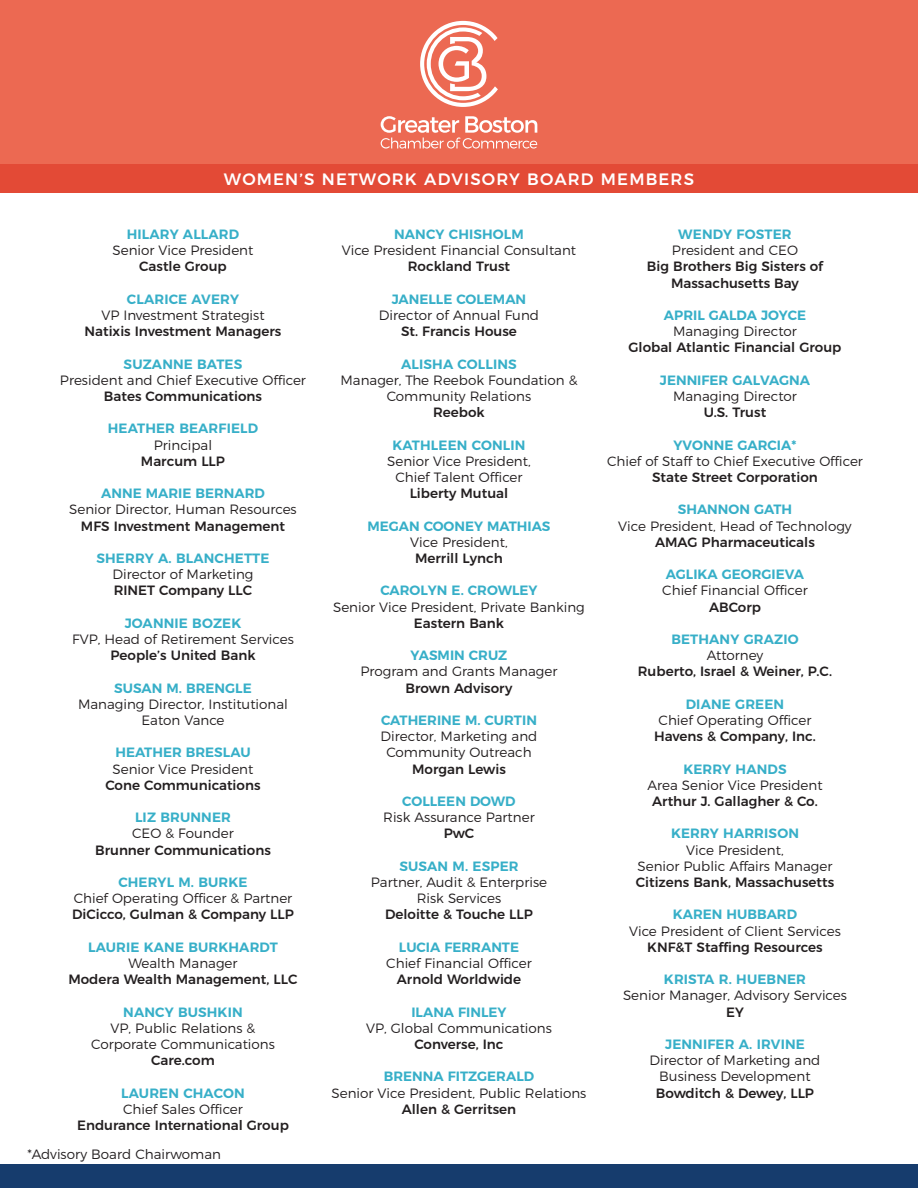
<style>
.page{position:relative;width:918px;height:1188px;background:#fff}
.page>*{position:absolute;margin:0;border:0;box-sizing:border-box;transform-origin:0 0}
.t1{font:500 16.5px "Montserrat";letter-spacing:.07em;color:#fff}
.Name{font:300 13.5px/16.2px "Montserrat";color:#231f20;text-align:center}
.Company{font:500 13.5px/16.2px "Montserrat";color:#231f20;text-align:center}
.Name-2{font:600 13.5px "Montserrat";letter-spacing:.01em;color:#37afc8}
.Company-2{font:300 13.5px/16.2px "Montserrat";color:#231f20;text-align:center}
.Company-3{font:600 13.5px/16.2px "Montserrat";color:#37afc8;text-align:center}
.Name-3{font:500 13.5px "Montserrat";color:#231f20}
.s1{font-weight:300}
.s2{font-weight:600;color:#37afc8}
.s3{font-weight:500}
.s4{font-weight:300;color:#231f20}
.s5{font-weight:500;color:#231f20}
</style>
<div class="page">
<div style="left:0;top:1165px;width:918px;height:23px;background:#163c6d"></div>
<div style="left:0;top:0;width:918px;height:192px;background:#ec6952"></div>
<div style="left:0;top:164px;width:918px;height:28px;background:#e34a36"></div>
<svg style="left:420px;top:21px;width:78px;height:86px"></svg>
<svg style="left:381px;top:116px;width:156px;height:33px"></svg>
<p class="t1" style="left:224px;top:166px;width:472px">WOMEN’S NETWORK ADVISORY BOARD MEMBERS</p>
<p class="Name-2" style="left:127px;top:223px;width:114px">HILARY ALLARD</p>
<p class="Name" style="left:113px;top:241px;width:142px">Senior Vice President</p>
<p class="Company" style="left:139px;top:257px;width:89px">Castle Group</p>
<p class="Name-2" style="left:127px;top:288px;width:114px">CLARICE AVERY</p>
<p class="Company" style="left:85px;top:306px;width:198px"><span class="s1">VP Investment Strategist<br></span>Natixis Investment Managers</p>
<p class="Name" style="left:60px;top:354px;width:248px"><span class="s2">SUZANNE BATES<br></span>President and Chief Executive Officer</p>
<p class="Company" style="left:104px;top:387px;width:160px">Bates Communications</p>
<p class="Name-2" style="left:108px;top:418px;width:152px">HEATHER BEARFIELD</p>
<p class="Name" style="left:154px;top:435px;width:60px">Principal</p>
<p class="Name-3" style="left:141px;top:450px;width:86px">Marcum LLP</p>
<p class="Name" style="left:69px;top:484px;width:229px"><span class="s2">ANNE MARIE BERNARD<br></span>Senior Director, Human Resources<br><span class="s3">MFS Investment Management</span></p>
<p class="Name-2" style="left:96px;top:547px;width:175px">SHERRY A. BLANCHETTE</p>
<p class="Name" style="left:112px;top:565px;width:143px">Director of Marketing</p>
<p class="Company" style="left:114px;top:581px;width:140px">RINET Company LLC</p>
<p class="Name-2" style="left:125px;top:612px;width:118px">JOANNIE BOZEK</p>
<p class="Name" style="left:72px;top:630px;width:223px">FVP, Head of Retirement Services</p>
<p class="Company" style="left:110px;top:646px;width:147px">People’s United Bank</p>
<p class="Name" style="left:78px;top:678px;width:211px"><span class="s2">SUSAN M. BRENGLE<br></span>Managing Director, Institutional<br>Eaton Vance</p>
<p class="Name" style="left:105px;top:743px;width:157px"><span class="s2">HEATHER BRESLAU<br></span>Senior Vice President<br><span class="s3">Cone Communications</span></p>
<p class="Name-2" style="left:135px;top:806px;width:97px">LIZ BRUNNER</p>
<p class="Name" style="left:132px;top:824px;width:103px">CEO &amp; Founder</p>
<p class="Company" style="left:95px;top:841px;width:177px">Brunner Communications</p>
<p class="Name-2" style="left:118px;top:871px;width:131px">CHERYL M. BURKE</p>
<p class="Name" style="left:74px;top:889px;width:220px">Chief Operating Officer &amp; Partner</p>
<p class="Company" style="left:72px;top:905px;width:223px">DiCicco, Gulman &amp; Company LLP</p>
<p class="Name-2" style="left:88px;top:936px;width:191px">LAURIE KANE BURKHARDT</p>
<p class="Name" style="left:128px;top:954px;width:111px">Wealth Manager</p>
<p class="Company" style="left:68px;top:970px;width:231px">Modera Wealth Management, LLC</p>
<p class="Name-2" style="left:123px;top:1001px;width:121px">NANCY BUSHKIN</p>
<p class="Name" style="left:91px;top:1019px;width:185px">VP, Public Relations &amp;<br>Corporate Communications</p>
<p class="Company" style="left:151px;top:1051px;width:65px">Care.com</p>
<p class="Company-3" style="left:121px;top:1084px;width:125px">LAUREN CHACON</p>
<p class="Name" style="left:123px;top:1100px;width:121px">Chief Sales Officer</p>
<p class="Company" style="left:77px;top:1116px;width:213px">Endurance International Group</p>
<p class="Name" style="left:27px;top:1145px;width:195px">*Advisory Board Chairwoman</p>
<p class="Company-3" style="left:394px;top:225px;width:131px">NANCY CHISHOLM</p>
<p class="Name" style="left:342px;top:241px;width:236px">Vice President Financial Consultant</p>
<p class="Company" style="left:408px;top:257px;width:104px">Rockland Trust</p>
<p class="Name" style="left:379px;top:290px;width:162px"><span class="s2">JANELLE COLEMAN<br></span>Director of Annual Fund<br><span class="s3">St. Francis House</span></p>
<p class="Name-2" style="left:401px;top:353px;width:117px">ALISHA COLLINS</p>
<p class="Name" style="left:340px;top:371px;width:239px">Manager, The Reebok Foundation &amp;<br>Community Relations</p>
<p class="Company" style="left:433px;top:403px;width:53px">Reebok</p>
<p class="Name-2" style="left:392px;top:434px;width:135px">KATHLEEN CONLIN</p>
<p class="Name" style="left:387px;top:452px;width:145px">Senior Vice President,<br>Chief Talent Officer</p>
<p class="Company" style="left:410px;top:484px;width:100px">Liberty Mutual</p>
<p class="Company-3" style="left:367px;top:517px;width:185px">MEGAN COONEY MATHIAS<br><span class="s4">Vice President,<br></span><span class="s5">Merrill Lynch</span></p>
<p class="Name" style="left:333px;top:581px;width:253px"><span class="s2">CAROLYN E. CROWLEY<br></span>Senior Vice President, Private Banking<br><span class="s3">Eastern Bank</span></p>
<p class="Name" style="left:361px;top:646px;width:198px"><span class="s2">YASMIN CRUZ<br></span>Program and Grants Manager<br><span class="s3">Brown Advisory</span></p>
<p class="Name" style="left:381px;top:711px;width:158px"><span class="s2">CATHERINE M. CURTIN<br></span>Director, Marketing and<br>Community Outreach<br><span class="s3">Morgan Lewis</span></p>
<p class="Company-2" style="left:383px;top:792px;width:153px"><span class="s2">COLLEEN DOWD<br></span>Risk Assurance Partner<br><span class="s3">PwC</span></p>
<p class="Name-2" style="left:399px;top:855px;width:121px">SUSAN M. ESPER</p>
<p class="Name" style="left:371px;top:873px;width:178px">Partner, Audit &amp; Enterprise<br>Risk Services</p>
<p class="Company" style="left:385px;top:905px;width:149px">Deloitte &amp; Touche LLP</p>
<p class="Company-2" style="left:386px;top:938px;width:147px"><span class="s2">LUCIA FERRANTE<br></span>Chief Financial Officer<br><span class="s3">Arnold Worldwide</span></p>
<p class="Name" style="left:366px;top:1002px;width:187px"><span class="s2">ILANA FINLEY<br></span>VP, Global Communications<br><span class="s3">Converse, Inc</span></p>
<p class="Company-2" style="left:332px;top:1067px;width:256px"><span class="s2">BRENNA FITZGERALD<br></span>Senior Vice President, Public Relations<br><span class="s3">Allen &amp; Gerritsen</span></p>
<p class="Name-2" style="left:678px;top:223px;width:115px">WENDY FOSTER</p>
<p class="Name" style="left:672px;top:241px;width:128px">President and CEO</p>
<p class="Company" style="left:647px;top:257px;width:178px">Big Brothers Big Sisters of<br>Massachusetts Bay</p>
<p class="Company" style="left:629px;top:306px;width:214px"><span class="s2">APRIL GALDA JOYCE<br></span><span class="s1">Managing Director<br></span>Global Atlantic Financial Group</p>
<p class="Company-3" style="left:660px;top:371px;width:152px">JENNIFER GALVAGNA<br><span class="s4">Managing Director<br></span><span class="s5">U.S. Trust</span></p>
<p class="Name" style="left:607px;top:435px;width:257px"><span class="s2">YVONNE GARCIA*<br></span>Chief of Staff to Chief Executive Officer<br><span class="s3">State Street Corporation</span></p>
<p class="Name" style="left:618px;top:500px;width:235px"><span class="s2">SHANNON GATH<br></span>Vice President, Head of Technology<br><span class="s3">AMAG Pharmaceuticals</span></p>
<p class="Name" style="left:662px;top:565px;width:147px"><span class="s2">AGLIKA GEORGIEVA<br></span>Chief Financial Officer<br><span class="s3">ABCorp</span></p>
<p class="Name-2" style="left:671px;top:628px;width:129px">BETHANY GRAZIO</p>
<p class="Name" style="left:707px;top:646px;width:58px">Attorney</p>
<p class="Company" style="left:638px;top:662px;width:196px">Ruberto, Israel &amp; Weiner, P.C.</p>
<p class="Name-2" style="left:686px;top:693px;width:100px">DIANE GREEN</p>
<p class="Name" style="left:659px;top:711px;width:154px">Chief Operating Officer</p>
<p class="Company" style="left:654px;top:727px;width:163px">Havens &amp; Company, Inc.</p>
<p class="Name-2" style="left:683px;top:758px;width:105px">KERRY HANDS</p>
<p class="Name" style="left:647px;top:776px;width:177px">Area Senior Vice President</p>
<p class="Company" style="left:652px;top:792px;width:167px">Arthur J. Gallagher &amp; Co.</p>
<p class="Name-2" style="left:671px;top:823px;width:129px">KERRY HARRISON</p>
<p class="Name" style="left:637px;top:840px;width:197px">Vice President,<br>Senior Public Affairs Manager</p>
<p class="Company" style="left:636px;top:873px;width:200px">Citizens Bank, Massachusetts</p>
<p class="Name" style="left:629px;top:905px;width:213px"><span class="s2">KAREN HUBBARD<br></span>Vice President of Client Services<br><span class="s3">KNF&amp;T Staffing Resources</span></p>
<p class="Name-2" style="left:664px;top:968px;width:144px">KRISTA R. HUEBNER</p>
<p class="Name" style="left:623px;top:986px;width:225px">Senior Manager, Advisory Services</p>
<p class="Company" style="left:726px;top:1003px;width:19px">EY</p>
<p class="Name-2" style="left:665px;top:1033px;width:141px">JENNIFER A. IRVINE</p>
<p class="Name" style="left:650px;top:1051px;width:172px">Director of Marketing and<br>Business Development</p>
<p class="Company" style="left:656px;top:1084px;width:160px">Bowditch &amp; Dewey, LLP</p>
</div>
